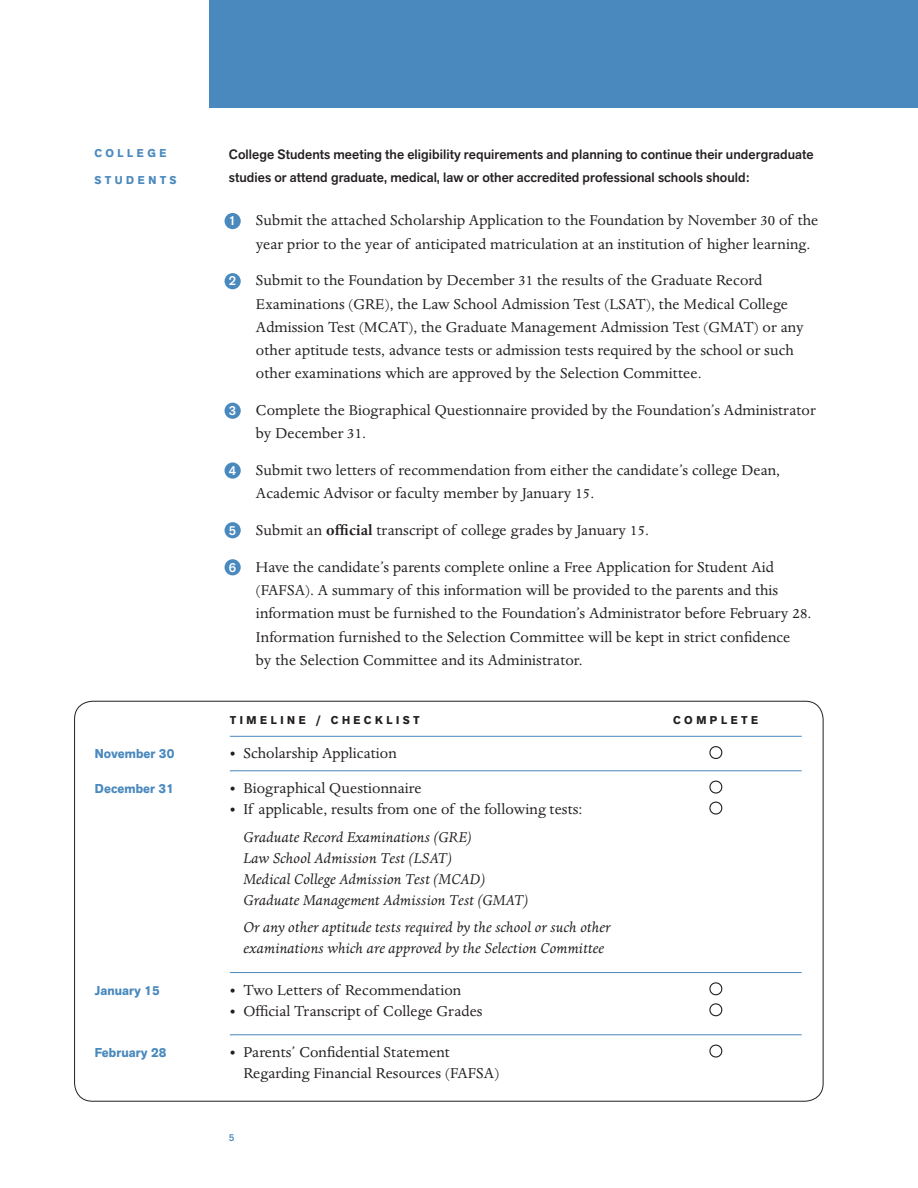
<style>
.page{position:relative;width:918px;height:1188px;background:#fff}
.page>*{position:absolute;margin:0;border:0;box-sizing:border-box;transform-origin:0 0}
.text{font:16.5px/23.2px "Dante";letter-spacing:.005em;color:#231f20}
.text-2{font:italic 16.5px/21px "Dante";letter-spacing:.005em;color:#231f20}
.text-3{font:500 13.5px/23.2px "Akzid Grtsk Next";letter-spacing:.005em;color:#231f20}
.text-4{font:700 12.75px "Akzid Grtsk Next";letter-spacing:.005em;color:#4a89be}
.sub_2{font:700 11.25px "Akzid Grtsk Next";letter-spacing:.31em;color:#231f20}
.sub_2-2{font:700 11.25px "Akzid Grtsk Next";letter-spacing:.31em;color:#4a89be}
.t1{font:500 9.75px "Akzid Grtsk Next";color:#4a89be}
.s1{font-family:"Akzid Grtsk Next";font-weight:500;font-size:12.75px;color:#fff}
.s2{font-weight:700}
</style>
<div class="page">
<div style="left:209px;top:0;width:709px;height:108px;background:#4a89be"></div>
<hr style="left:230px;top:736px;width:572px;height:1px;background:#4a89be">
<hr style="left:230px;top:770px;width:572px;height:1px;background:#4a89be">
<hr style="left:230px;top:972px;width:572px;height:1px;background:#4a89be">
<hr style="left:230px;top:1034px;width:572px;height:1px;background:#4a89be">
<svg style="left:709px;top:746px;width:14px;height:13px"></svg>
<svg style="left:709px;top:780px;width:14px;height:14px"></svg>
<svg style="left:709px;top:801px;width:14px;height:14px"></svg>
<svg style="left:709px;top:982px;width:14px;height:14px"></svg>
<svg style="left:709px;top:1003px;width:14px;height:14px"></svg>
<svg style="left:709px;top:1044px;width:14px;height:14px"></svg>
<div style="left:225px;top:213px;width:16px;height:16px;background:#4a89be;border-radius:50%"></div>
<div style="left:225px;top:273px;width:16px;height:16px;background:#4a89be;border-radius:50%"></div>
<div style="left:225px;top:462px;width:16px;height:17px;background:#4a89be;border-radius:50%"></div>
<div style="left:225px;top:403px;width:16px;height:16px;background:#4a89be;border-radius:50%"></div>
<div style="left:225px;top:522px;width:16px;height:16px;background:#4a89be;border-radius:50%"></div>
<div style="left:225px;top:559px;width:16px;height:16px;background:#4a89be;border-radius:50%"></div>
<p class="sub_2-2" style="left:95px;top:146px;width:73px">COLLEGE</p>
<p class="sub_2-2" style="left:95px;top:173px;width:83px">STUDENTS</p>
<p class="text-3" style="left:229px;top:142px;width:586px">College Students meeting the eligibility requirements and planning to continue their undergraduate studies or attend graduate, medical, law or other accredited professional schools should:</p>
<p class="text" style="left:256px;top:209px;width:564px;text-indent:-27px"><span class="s1">1</span> Submit the attached Scholarship Application to the Foundation by November 30 of the year prior to the year of anticipated matriculation at an institution of higher learning.</p>
<p class="text" style="left:256px;top:269px;width:549px;text-indent:-27px"><span class="s1">2</span> Submit to the Foundation by December 31 the results of the Graduate Record Examinations (GRE), the Law School Admission Test (LSAT), the Medical College Admission Test (MCAT), the Graduate Management Admission Test (GMAT) or any other aptitude tests, advance tests or admission tests required by the school or such other examinations which are approved by the Selection Committee.</p>
<p class="text" style="left:256px;top:399px;width:561px;text-indent:-27px"><span class="s1">3</span> Complete the Biographical Questionnaire provided by the Foundation’s Administrator by December 31.</p>
<p class="text" style="left:256px;top:459px;width:526px;text-indent:-27px"><span class="s1">4</span> Submit two letters of recommendation from either the candidate’s college Dean,<br>Academic Advisor or faculty member by January 15.</p>
<p class="text" style="left:229px;top:519px;width:422px"><span class="s1">5</span> Submit an <span class="s2">official</span> transcript of college grades by January 15.</p>
<p class="text" style="left:256px;top:556px;width:557px;text-indent:-27px"><span class="s1">6</span> Have the candidate’s parents complete online a Free Application for Student Aid (FAFSA). A summary of this information will be provided to the parents and this information must be furnished to the Foundation’s Administrator before February 28.<br>Information furnished to the Selection Committee will be kept in strict confidence<br>by the Selection Committee and its Administrator.</p>
<p class="sub_2" style="left:230px;top:713px;width:191px">TIMELINE / CHECKLIST</p>
<p class="sub_2" style="left:673px;top:713px;width:87px">COMPLETE</p>
<p class="text-4" style="left:95px;top:746px;width:81px">November 30</p>
<p class="text" style="left:230px;top:742px;width:169px">• Scholarship Application</p>
<p class="text-4" style="left:95px;top:780px;width:81px">December 31</p>
<p class="text" style="left:230px;top:777px;width:193px">• Biographical Questionnaire</p>
<p class="text" style="left:230px;top:798px;width:354px">• If applicable, results from one of the following tests:</p>
<p class="text-2" style="left:243px;top:827px;width:286px">Graduate Record Examinations (GRE)<br>Law School Admission Test (LSAT)<br>Medical College Admission Test (MCAD)<br>Graduate Management Admission Test (GMAT)</p>
<p class="text-2" style="left:243px;top:917px;width:369px">Or any other aptitude tests required by the school or such other examinations which are approved by the Selection Committee</p>
<p class="text-4" style="left:95px;top:982px;width:66px">January 15</p>
<p class="text" style="left:230px;top:978px;width:233px">• Two Letters of Recommendation</p>
<p class="text" style="left:230px;top:999px;width:254px">• Official Transcript of College Grades</p>
<p class="text-4" style="left:95px;top:1044px;width:73px">February 28</p>
<p class="text" style="left:243px;top:1042px;width:257px;line-height:21px;text-indent:-13px">• Parents’ Confidential Statement<br>Regarding Financial Resources (FAFSA)</p>
<p class="t1" style="left:229px;top:1132px;width:7px">5</p>
</div>
